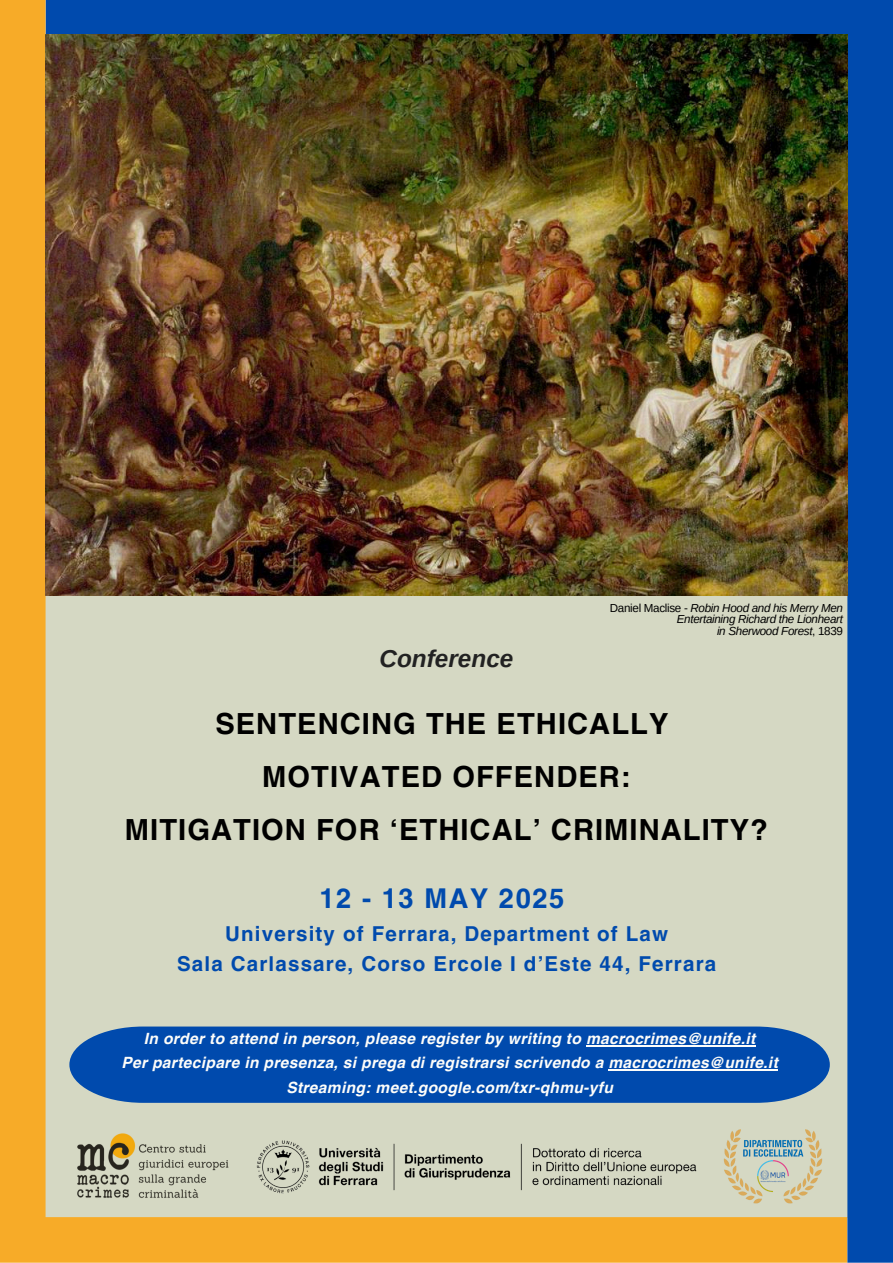
<style>
.page{position:relative;width:893px;height:1263px;background:#fff}
.page>*{position:absolute;margin:0;border:0;box-sizing:border-box;transform-origin:0 0}
.t1{font:700 29.1px/52.9px "Helvetica LT Pro";letter-spacing:.035em;color:#000;text-align:center}
.t2{font:700 27.3px "Helvetica LT Pro";letter-spacing:.055em;color:#004aad}
.t3{font:italic 700 24.38px "Arimo";color:#222}
.t4{font:700 20.55px/29.8px "Helvetica LT Pro";letter-spacing:.055em;color:#004aad;text-align:center}
.t5{font:italic 700 15.52px/24.2px "Helvetica LT Pro";letter-spacing:.025em;color:#fdfdfa;text-align:center}
.t6{font:italic 11.62px/11.8px "Arimo";letter-spacing:-.025em;color:#000;text-align:right}
.s1{font-style:normal}
</style>
<div class="page">
<div style="left:46px;top:0;width:824px;height:46px;background:#004aad"></div>
<div style="left:0;top:1217px;width:847px;height:46px;background:#f7ab28"></div>
<div style="left:847px;top:0;width:46px;height:1263px;background:#004aad"></div>
<div style="left:0;top:0;width:46px;height:1240px;background:#f7ab28"></div>
<img style="left:249px;top:1128px;width:459px;height:76px">
<img style="left:719px;top:1129px;width:107px;height:75px">
<img style="left:66px;top:1125px;width:171px;height:83px">
<img style="left:46px;top:35px;width:801px;height:561px">
<svg style="left:69px;top:1026px;width:761px;height:77px;background:#0c52ae"></svg>
<hr style="left:586px;top:1045px;width:169px;height:1px;background:#fdfdfa">
<hr style="left:608px;top:1069px;width:170px;height:1px;background:#fdfdfa">
<p class="t3" style="left:379px;top:645px;width:135px">Conference</p>
<p class="t6" style="left:610px;top:602px;width:235px"><span class="s1">Daniel Maclise -</span> Robin Hood and his Merry Men<br>Entertaining Richard the Lionheart</p>
<h2 class="t6" style="left:717px;top:625px;width:127px">in Sherwood Forest<span class="s1">, 1839</span></h2>
<p class="t1" style="left:125px;top:700px;width:645px">SENTENCING THE ETHICALLY<br>MOTIVATED OFFENDER:<br>MITIGATION FOR ‘ETHICAL’ CRIMINALITY?</p>
<p class="t2" style="left:319px;top:889px;width:246px">12 - 13 MAY 2025</p>
<p class="t4" style="left:177px;top:921px;width:541px">University of Ferrara, Department of Law<br>Sala Carlassare, Corso Ercole I d’Este 44, Ferrara</p>
<p class="t5" style="left:121px;top:1028px;width:658px">In order to attend in person, please register by writing to macrocrimes@unife.it<br>Per partecipare in presenza, si prega di registrarsi scrivendo a macrocrimes@unife.it<br>Streaming: meet.google.com/txr-qhmu-yfu</p>
</div>
